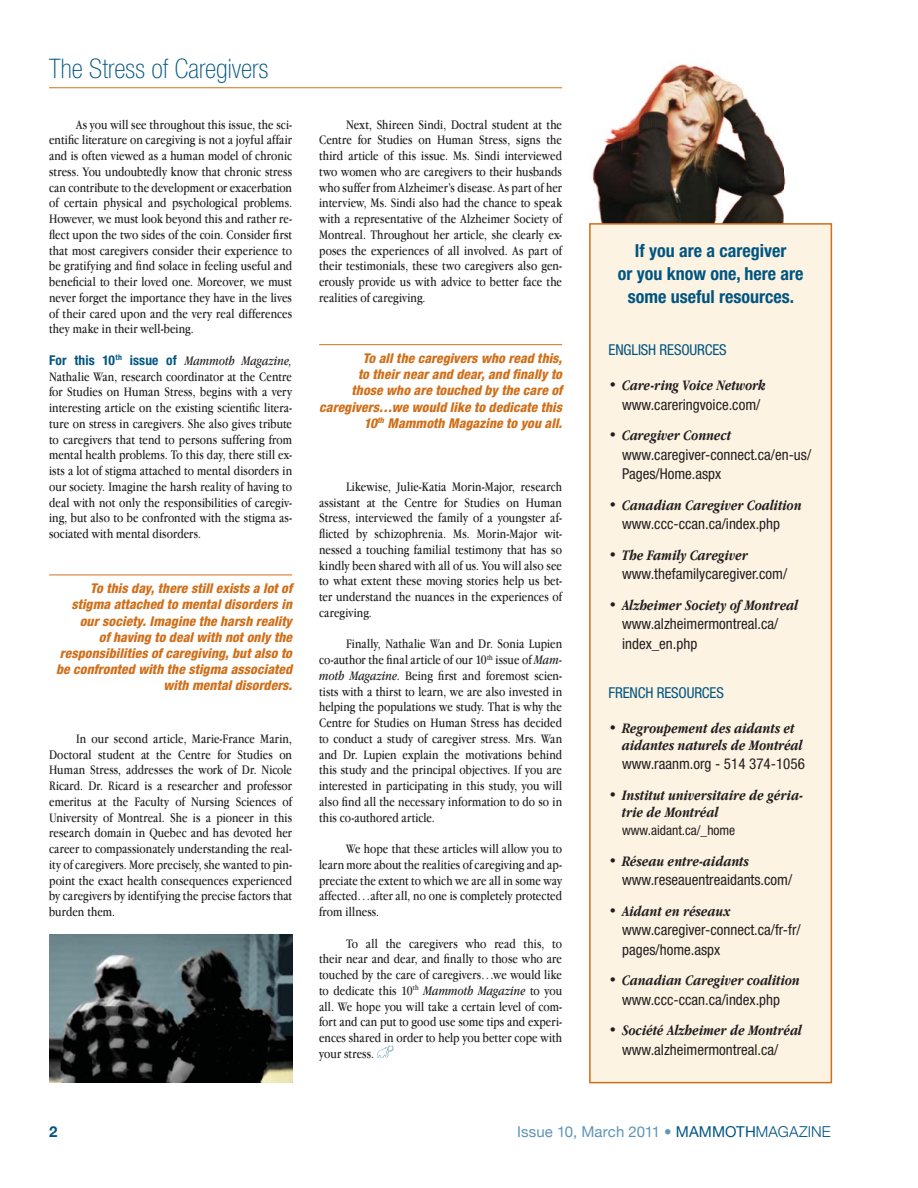
<style>
.page{position:relative;width:918px;height:1188px;background:#fff}
.page>*{position:absolute;margin:0;border:0;box-sizing:border-box;transform-origin:0 0}
.t1{font:100 condensed 27px "Helvetica Neue";letter-spacing:.005em;color:#005581}
.t2{font:700 condensed 18px/23.1px "Helvetica Neue";color:#005581;text-align:center}
.t3{font:condensed 15px/19.5px "Helvetica Neue";color:#231f20}
.t4{font:italic 700 15px/17.2px "Apple Garamond";color:#231f20}
.t5{font:15px "Helvetica Neue";letter-spacing:.005em;color:#5e95b8}
.t6{font:condensed 15px "Helvetica Neue";letter-spacing:-.01em;color:#005581}
.t7{font:700 15px "Helvetica Neue";color:#005581}
.t8{font:13.5px/15.8px "Apple Garamond";letter-spacing:.005em;color:#231f20;text-align:justify}
.t9{font:italic 800 condensed 13.5px/16.2px "Helvetica Neue";letter-spacing:.005em;color:#d06f19;text-align:right}
.t10{font:700 condensed 13.5px "Helvetica Neue";letter-spacing:.015em;color:#005581}
.t11{font:condensed 13.5px "Helvetica Neue";color:#231f20}
.s1{font-family:"Apple Garamond";font-weight:400;font-style:italic;font-stretch:normal;color:#231f20}
.s2{font-style:italic}
.s3{color:#005581}
.s4{font-weight:300;color:#005581}
</style>
<div class="page">
<hr style="left:49px;top:87px;width:513px;height:1px;background:#d06f19">
<svg style="left:377px;top:1046px;width:16px;height:12px"></svg>
<hr style="left:49px;top:575px;width:243px;height:1px;background:#d06f19">
<hr style="left:319px;top:344px;width:243px;height:1px;background:#d06f19">
<img style="left:591px;top:64px;width:195px;height:159px">
<div style="left:590px;top:224px;width:241px;height:859px;background:#fdf3e2"></div>
<div style="left:589px;top:223px;width:243px;height:860px;border:2px solid #d06f19"></div>
<img style="left:49px;top:935px;width:243px;height:147px">
<h1 class="t1" style="left:49px;top:59px;width:221px">The Stress of Caregivers</h1>
<p class="t8" style="left:49px;top:118px;width:245px;text-indent:27px">As you will see throughout this issue, the sci&shy;entific literature on caregiving is not a joyful affair and is often viewed as a human model of chronic stress. You undoubtedly know that chronic stress can contribute to the development or exacerbation of certain physical and psychological problems.<br>However, we must look beyond this and rather re&shy;flect upon the two sides of the coin. Consider first that most caregivers consider their experience to be gratifying and find solace in feeling useful and beneficial to their loved one. Moreover, we must never forget the importance they have in the lives of their cared upon and the very real differences they make in their well-being.</p>
<p class="t10" style="left:49px;top:355px;width:244px">For this 10<sup>th</sup> issue of <span class="s1">Mammoth Magazine,</span></p>
<p class="t8" style="left:49px;top:370px;width:245px">Nathalie Wan, research coordinator at the Centre for Studies on Human Stress, begins with a very interesting article on the existing scientific litera&shy;ture on stress in caregivers. She also gives tribute to caregivers that tend to persons suffering from mental health problems. To this day, there still ex&shy;ists a lot of stigma attached to mental disorders in our society. Imagine the harsh reality of having to deal with not only the responsibilities of caregiv&shy;ing, but also to be confronted with the stigma as&shy;sociated with mental disorders.</p>
<p class="t9" style="left:56px;top:582px;width:237px">To this day, there still exists a lot of stigma attached to mental disorders in our society. Imagine the harsh reality<br>of having to deal with not only the responsibilities of caregiving, but also to be confronted with the stigma associated with mental disorders.</p>
<p class="t8" style="left:49px;top:732px;width:245px;text-indent:27px">In our second article, Marie-France Marin, Doctoral student at the Centre for Studies on Human Stress, addresses the work of Dr. Nicole Ricard. Dr. Ricard is a researcher and professor emeritus at the Faculty of Nursing Sciences of University of Montreal. She is a pioneer in this research domain in Quebec and has devoted her career to compassionately understanding the real&shy;ity of caregivers. More precisely, she wanted to pin&shy;point the exact health consequences experienced by caregivers by identifying the precise factors that burden them.</p>
<p class="t8" style="left:319px;top:118px;width:245px;text-indent:27px">Next, Shireen Sindi, Doctral student at the Centre for Studies on Human Stress, signs the third article of this issue. Ms. Sindi interviewed two women who are caregivers to their husbands who suffer from Alzheimer’s disease. As part of her interview, Ms. Sindi also had the chance to speak with a representative of the Alzheimer Society of Montreal. Throughout her article, she clearly ex&shy;poses the experiences of all involved. As part of their testimonials, these two caregivers also gen&shy;erously provide us with advice to better face the realities of caregiving.</p>
<p class="t9" style="left:319px;top:351px;width:244px">To all the caregivers who read this,<br>to their near and dear, and finally to<br>those who are touched by the care of caregivers…we would like to dedicate this 10<sup>th</sup> Mammoth Magazine to you all.</p>
<p class="t8" style="left:319px;top:480px;width:245px;text-indent:27px">Likewise, Julie-Katia Morin-Major, research assistant at the Centre for Studies on Human Stress, interviewed the family of a youngster af&shy;flicted by schizophrenia. Ms. Morin-Major wit&shy;nessed a touching familial testimony that has so kindly been shared with all of us. You will also see to what extent these moving stories help us bet&shy;ter understand the nuances in the experiences of caregiving.</p>
<p class="t8" style="left:319px;top:637px;width:245px;text-indent:27px">Finally, Nathalie Wan and Dr. Sonia Lupien co-author the final article of our 10<sup>th</sup> issue of <span class="s2">Mam&shy;moth Magazine</span>. Being first and foremost scien&shy;tists with a thirst to learn, we are also invested in helping the populations we study. That is why the Centre for Studies on Human Stress has decided to conduct a study of caregiver stress. Mrs. Wan and Dr. Lupien explain the motivations behind this study and the principal objectives. If you are interested in participating in this study, you will also find all the necessary information to do so in this co-authored article.</p>
<p class="t8" style="left:319px;top:842px;width:245px;text-indent:27px">We hope that these articles will allow you to learn more about the realities of caregiving and ap&shy;preciate the extent to which we are all in some way affected…after all, no one is completely protected from illness.</p>
<p class="t8" style="left:319px;top:937px;width:244px;text-indent:27px">To all the caregivers who read this, to their near and dear, and finally to those who are touched by the care of caregivers…we would like to dedicate this 10<sup>th</sup> <span class="s2">Mammoth Magazine</span> to you all. We hope you will take a certain level of com&shy;fort and can put to good use some tips and experi&shy;ences shared in order to help you better cope with your stress.</p>
<h2 class="t2" style="left:618px;top:240px;width:187px">If you are a caregiver<br>or you know one, here are some useful resources.</h2>
<p class="t6" style="left:609px;top:344px;width:120px">ENGLISH RESOURCES</p>
<p class="t4" style="left:609px;top:378px;width:159px">• Care-ring Voice Network</p>
<p class="t3" style="left:622px;top:396px;width:140px">www.careringvoice.com/</p>
<p class="t4" style="left:609px;top:428px;width:124px">• Caregiver Connect</p>
<p class="t3" style="left:622px;top:446px;width:191px">www.caregiver-connect.ca/en-us/<br>Pages/Home.aspx</p>
<p class="t4" style="left:609px;top:498px;width:195px">• Canadian Caregiver Coalition</p>
<p class="t3" style="left:622px;top:515px;width:159px">www.ccc-ccan.ca/index.php</p>
<p class="t4" style="left:609px;top:548px;width:141px">• The Family Caregiver</p>
<p class="t3" style="left:622px;top:566px;width:167px">www.thefamilycaregiver.com/</p>
<p class="t4" style="left:609px;top:598px;width:191px">• Alzheimer Society of Montreal</p>
<p class="t3" style="left:622px;top:616px;width:158px">www.alzheimermontreal.ca/ index_en.php</p>
<p class="t6" style="left:609px;top:687px;width:117px">FRENCH RESOURCES</p>
<p class="t4" style="left:622px;top:721px;width:182px;text-indent:-14px">• Regroupement des aidants et aidantes naturels de Montréal</p>
<p class="t3" style="left:622px;top:756px;width:184px">www.raanm.org - 514 374-1056</p>
<p class="t4" style="left:622px;top:788px;width:182px;text-indent:-14px">• Institut universitaire de géria&shy;trie de Montréal</p>
<p class="t11" style="left:622px;top:825px;width:115px">www.aidant.ca/_home</p>
<p class="t4" style="left:609px;top:853px;width:142px">• Réseau entre-aidants</p>
<p class="t3" style="left:622px;top:871px;width:172px">www.reseauentreaidants.com/</p>
<p class="t4" style="left:609px;top:904px;width:123px">• Aidant en réseaux</p>
<p class="t3" style="left:622px;top:921px;width:180px">www.caregiver-connect.ca/fr-fr/ pages/home.aspx</p>
<p class="t4" style="left:609px;top:973px;width:193px">• Canadian Caregiver coalition</p>
<p class="t3" style="left:622px;top:991px;width:159px">www.ccc-ccan.ca/index.php</p>
<p class="t4" style="left:609px;top:1023px;width:195px">• Société Alzheimer de Montréal</p>
<p class="t3" style="left:622px;top:1041px;width:158px">www.alzheimermontreal.ca/</p>
<p class="t7" style="left:49px;top:1122px;width:10px">2</p>
<p class="t5" style="left:517px;top:1122px;width:315px">Issue 10, March 2011 • <span class="s3">MAMMOTH</span><span class="s4">MAGAZINE</span></p>
</div>
